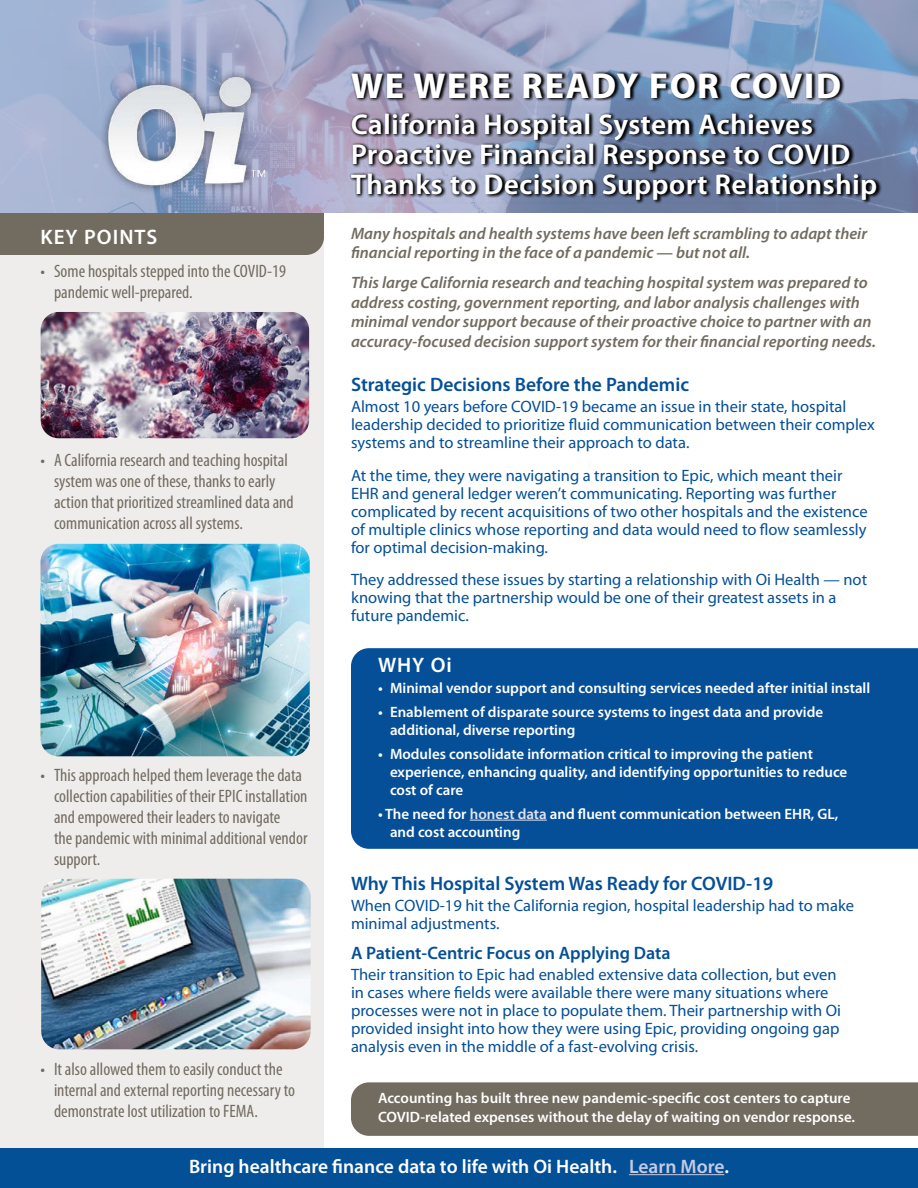
<style>
.page{position:relative;width:918px;height:1188px;background:#fff}
.page>*{position:absolute;margin:0;border:0;box-sizing:border-box;transform-origin:0 0}
.t1{font:700 36px "Myriad Pro";letter-spacing:.05em;color:#fff}
.t2{font:600 28.5px/30px "Myriad Pro";letter-spacing:.025em;color:#fff}
.t3{font:600 21px "Myriad Pro";letter-spacing:.05em;color:#fff}
.t4{font:600 19.5px "Myriad Pro";color:#044f97}
.t5{font:600 19.5px "Myriad Pro";color:#fff}
.t6{font:condensed 18px/21px "Myriad Pro";color:#726b5f}
.t7{font:600 18px "Myriad Pro";color:#044f97}
.t8{font:16.5px/18px "Myriad Pro";color:#044f97}
.t9{font:italic 600 16.5px/19.5px "Myriad Pro";color:#726b5f}
.t10{font:600 15px/18px "Myriad Pro";color:#fff}
.s1{color:#e1e2ef}
.s2{color:#c7cbe2}
</style>
<div class="page">
<div style="left:0;top:191px;width:324px;height:984px;background:#efedec"></div>
<div style="left:0;top:213px;width:324px;height:42px;background:#726b5f"></div>
<div style="left:0;top:1148px;width:918px;height:40px;background:#045097"></div>
<div style="left:351px;top:648px;width:567px;height:201px;background:#044f97"></div>
<hr style="left:629px;top:1174px;width:95px;height:1px;background:#c7cbe2">
<hr style="left:470px;top:820px;width:77px;height:1px;background:#e1e2ef">
<img style="left:41px;top:312px;width:268px;height:126px">
<img style="left:40px;top:544px;width:270px;height:212px">
<img style="left:41px;top:879px;width:270px;height:170px">
<div style="left:351px;top:1082px;width:567px;height:54px;background:#726b5f"></div>
<svg style="left:0;top:0;width:918px;height:213px;background:#9aa7c8"></svg>
<svg style="left:349px;top:71px;width:532px;height:133px;background:#5c657b"></svg>
<img style="left:63px;top:66px;width:235px;height:132px">
<p class="t3" style="left:40px;top:223px;width:118px">KEY POINTS</p>
<p class="t6" style="left:54px;top:260px;width:233px;text-indent:-14px">• Some hospitals stepped into the COVID-19 pandemic well-prepared.</p>
<p class="t6" style="left:54px;top:449px;width:241px;text-indent:-14px">• A California research and teaching hospital system was one of these, thanks to early action that prioritized streamlined data and communication across all systems.</p>
<p class="t6" style="left:54px;top:764px;width:255px;text-indent:-14px">• This approach helped them leverage the data collection capabilities of their EPIC installation and empowered their leaders to navigate<br>the pandemic with minimal additional vendor support.</p>
<p class="t6" style="left:54px;top:1058px;width:243px;text-indent:-14px">• It also allowed them to easily conduct the internal and external reporting necessary to demonstrate lost utilization to FEMA.</p>
<h1 class="t1" style="left:351px;top:62px;width:492px">WE WERE READY FOR COVID</h1>
<h2 class="t2" style="left:351px;top:108px;width:528px">California Hospital System Achieves<br>Proactive Financial Response to COVID<br>Thanks to Decision Support Relationship</h2>
<p class="t9" style="left:351px;top:223px;width:518px">Many hospitals and health systems have been left scrambling to adapt their financial reporting in the face of a pandemic — but not all.</p>
<p class="t9" style="left:351px;top:273px;width:526px">This large California research and teaching hospital system was prepared to address costing, government reporting, and labor analysis challenges with minimal vendor support because of their proactive choice to partner with an accuracy-focused decision support system for their financial reporting needs.</p>
<p class="t4" style="left:351px;top:372px;width:340px">Strategic Decisions Before the Pandemic</p>
<p class="t8" style="left:351px;top:397px;width:525px">Almost 10 years before COVID-19 became an issue in their state, hospital leadership decided to prioritize fluid communication between their complex systems and to streamline their approach to data.</p>
<p class="t8" style="left:351px;top:466px;width:518px">At the time, they were navigating a transition to Epic, which meant their EHR and general ledger weren’t communicating. Reporting was further complicated by recent acquisitions of two other hospitals and the existence of multiple clinics whose reporting and data would need to flow seamlessly for optimal decision-making.</p>
<p class="t8" style="left:351px;top:570px;width:518px">They addressed these issues by starting a relationship with Oi Health — not knowing that the partnership would be one of their greatest assets in a future pandemic.</p>
<p class="t3" style="left:378px;top:651px;width:75px">WHY Oi</p>
<p class="t10" style="left:378px;top:678px;width:494px">• Minimal vendor support and consulting services needed after initial install</p>
<p class="t10" style="left:390px;top:702px;width:435px;text-indent:-12px">• Enablement of disparate source systems to ingest data and provide additional, diverse reporting</p>
<p class="t10" style="left:390px;top:744px;width:459px;text-indent:-12px">• Modules consolidate information critical to improving the patient experience, enhancing quality, and identifying opportunities to reduce cost of care</p>
<p class="t10" style="left:390px;top:804px;width:450px;text-indent:-12px">• The need for <span class="s1">honest data</span> and fluent communication between EHR, GL, and cost accounting</p>
<p class="t4" style="left:351px;top:871px;width:424px">Why This Hospital System Was Ready for COVID-19</p>
<p class="t8" style="left:351px;top:897px;width:505px">When COVID-19 hit the California region, hospital leadership had to make minimal adjustments.</p>
<p class="t7" style="left:351px;top:942px;width:321px">A Patient-Centric Focus on Applying Data</p>
<p class="t8" style="left:351px;top:966px;width:491px">Their transition to Epic had enabled extensive data collection, but even in cases where fields were available there were many situations where processes were not in place to populate them. Their partnership with Oi provided insight into how they were using Epic, providing ongoing gap analysis even in the middle of a fast-evolving crisis.</p>
<p class="t10" style="left:378px;top:1088px;width:479px;line-height:19.5px">Accounting has built three new pandemic-specific cost centers to capture<br>COVID-related expenses without the delay of waiting on vendor response.</p>
<p class="t5" style="left:189px;top:1154px;width:541px">Bring healthcare finance data to life with Oi Health. <span class="s2">Learn More</span>.</p>
</div>
